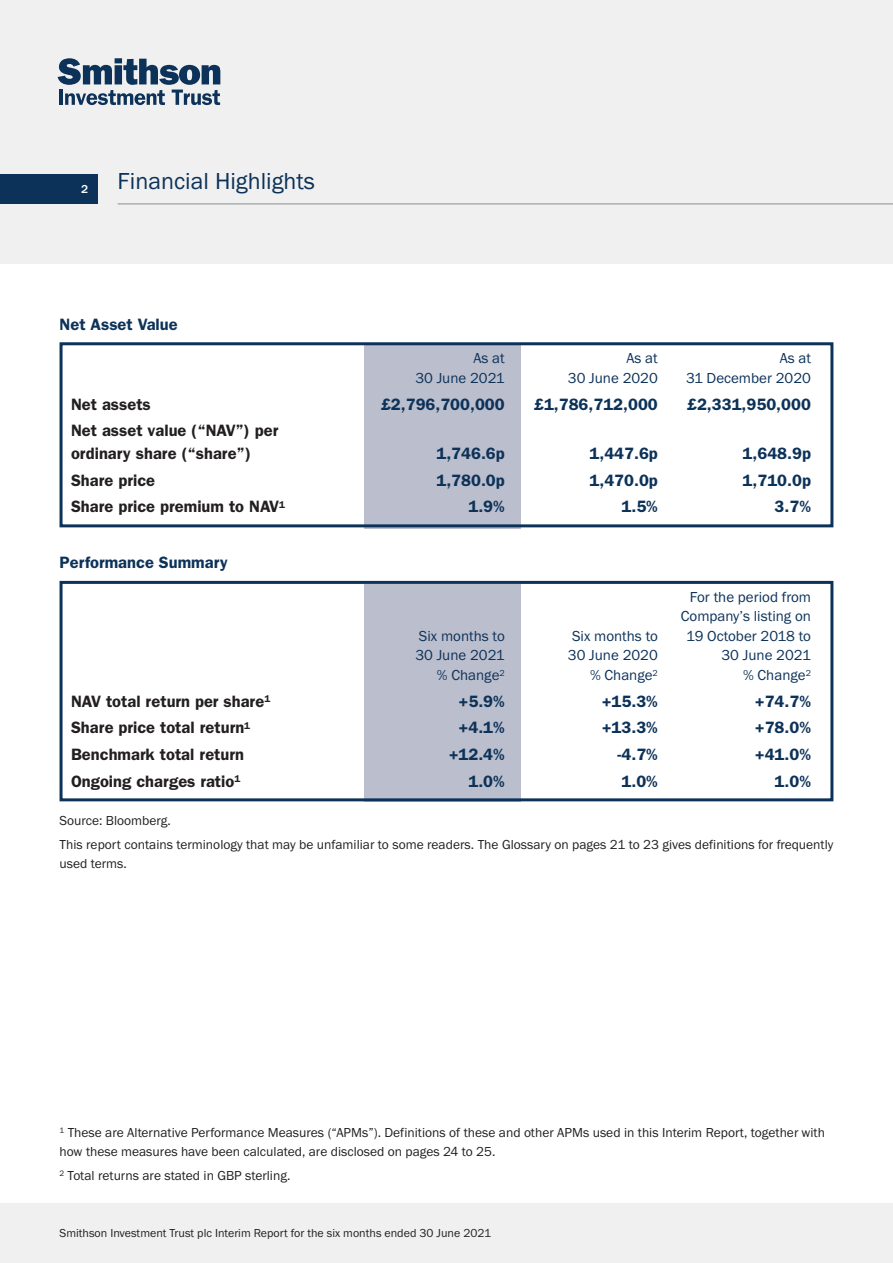
<style>
.page{position:relative;width:893px;height:1263px;background:#fff}
.page>*{position:absolute;margin:0;border:0;box-sizing:border-box;transform-origin:0 0}
.t1{font:24px "Franklin Gothic";color:#0d3259}
.t2{font:600 16.5px "Franklin Gothic";color:#0d3259}
.t3{font:600 16.5px/22.5px "Franklin Gothic";color:#231f20}
.t4{font:15px/19.5px "Franklin Gothic";color:#0d3259;text-align:right}
.t5{font:13.5px/23.7px "Franklin Gothic";color:#231f20}
.t6{font:12px "Franklin Gothic";color:#231f20}
.t7{font:500 12px "Franklin Gothic";color:#fff}
</style>
<div class="page">
<div style="left:364px;top:343px;width:157px;height:185px;background:#bbbecc"></div>
<div style="left:364px;top:584px;width:157px;height:218px;background:#bbbecc"></div>
<div style="left:0;top:1203px;width:893px;height:60px;background:#eff0ef"></div>
<div style="left:0;top:0;width:893px;height:264px;background:#eff0ef"></div>
<div style="left:0;top:174px;width:98px;height:30px;background:#0d3259"></div>
<hr style="left:118px;top:204px;width:775px;height:1px;background:#8b8c8e">
<svg style="left:58px;top:58px;width:162px;height:47px"></svg>
<div style="left:60px;top:342px;width:773px;height:185px;border:3px solid #0d3259"></div>
<div style="left:60px;top:581px;width:773px;height:220px;border:3px solid #0d3259"></div>
<p class="t7" style="left:81px;top:182px;width:9px">2</p>
<h1 class="t1" style="left:118px;top:173px;width:199px">Financial Highlights</h1>
<p class="t2" style="left:60px;top:318px;width:120px">Net Asset Value</p>
<p class="t4" style="left:473px;top:350px;width:33px">As at</p>
<p class="t4" style="left:627px;top:350px;width:33px">As at</p>
<p class="t4" style="left:780px;top:350px;width:33px">As at</p>
<p class="t4" style="left:415px;top:369px;width:91px">30 June 2021</p>
<p class="t4" style="left:568px;top:369px;width:91px">30 June 2020</p>
<p class="t4" style="left:686px;top:369px;width:126px">31 December 2020</p>
<p class="t3" style="left:71px;top:394px;width:81px">Net assets</p>
<p class="t2" style="left:381px;top:398px;width:125px">£2,796,700,000</p>
<p class="t2" style="left:534px;top:398px;width:125px">£1,786,712,000</p>
<p class="t2" style="left:687px;top:398px;width:125px">£2,331,950,000</p>
<p class="t3" style="left:71px;top:421px;width:209px">Net asset value (“NAV”) per ordinary share (“share”)</p>
<p class="t2" style="left:436px;top:447px;width:70px">1,746.6p</p>
<p class="t2" style="left:589px;top:447px;width:70px">1,447.6p</p>
<p class="t2" style="left:743px;top:447px;width:70px">1,648.9p</p>
<p class="t3" style="left:71px;top:470px;width:86px">Share price</p>
<p class="t2" style="left:436px;top:474px;width:70px">1,780.0p</p>
<p class="t2" style="left:589px;top:474px;width:70px">1,470.0p</p>
<p class="t2" style="left:743px;top:474px;width:70px">1,710.0p</p>
<p class="t3" style="left:71px;top:497px;width:216px">Share price premium to NAV<sup>1</sup></p>
<p class="t2" style="left:468px;top:501px;width:38px">1.9%</p>
<p class="t2" style="left:622px;top:501px;width:38px">1.5%</p>
<p class="t2" style="left:775px;top:501px;width:38px">3.7%</p>
<p class="t2" style="left:60px;top:557px;width:170px">Performance Summary</p>
<p class="t4" style="left:681px;top:588px;width:132px">For the period from<br>Company’s listing on</p>
<p class="t4" style="left:419px;top:627px;width:87px">Six months to</p>
<p class="t4" style="left:572px;top:627px;width:87px">Six months to</p>
<p class="t4" style="left:686px;top:627px;width:126px">19 October 2018 to</p>
<p class="t4" style="left:415px;top:647px;width:91px">30 June 2021</p>
<p class="t4" style="left:568px;top:647px;width:91px">30 June 2020</p>
<p class="t4" style="left:721px;top:647px;width:91px">30 June 2021</p>
<p class="t4" style="left:437px;top:666px;width:69px">% Change<sup>2</sup></p>
<p class="t4" style="left:590px;top:666px;width:69px">% Change<sup>2</sup></p>
<p class="t4" style="left:743px;top:666px;width:69px">% Change<sup>2</sup></p>
<p class="t3" style="left:71px;top:691px;width:201px">NAV total return per share<sup>1</sup></p>
<p class="t2" style="left:459px;top:695px;width:48px">+5.9%</p>
<p class="t2" style="left:602px;top:695px;width:58px">+15.3%</p>
<p class="t2" style="left:755px;top:695px;width:58px">+74.7%</p>
<p class="t3" style="left:71px;top:718px;width:181px">Share price total return<sup>1</sup></p>
<p class="t2" style="left:459px;top:722px;width:48px">+4.1%</p>
<p class="t2" style="left:602px;top:722px;width:58px">+13.3%</p>
<p class="t2" style="left:755px;top:722px;width:58px">+78.0%</p>
<p class="t3" style="left:71px;top:745px;width:174px">Benchmark total return</p>
<p class="t2" style="left:449px;top:749px;width:58px">+12.4%</p>
<p class="t2" style="left:618px;top:749px;width:42px">-4.7%</p>
<p class="t2" style="left:755px;top:749px;width:58px">+41.0%</p>
<p class="t3" style="left:71px;top:771px;width:171px">Ongoing charges ratio<sup>1</sup></p>
<p class="t2" style="left:468px;top:775px;width:38px">1.0%</p>
<p class="t2" style="left:622px;top:775px;width:38px">1.0%</p>
<p class="t2" style="left:775px;top:775px;width:38px">1.0%</p>
<p class="t5" style="left:60px;top:810px;width:775px">Source: Bloomberg.<br>This report contains terminology that may be unfamiliar to some readers. The Glossary on pages 21 to 23 gives definitions for frequently</p>
<p class="t5" style="left:60px;top:853px;width:69px">used terms.</p>
<p class="t5" style="left:60px;top:1124px;width:767px;line-height:19.5px"><sup>1</sup> These are Alternative Performance Measures (“APMs”). Definitions of these and other APMs used in this Interim Report, together with how these measures have been calculated, are disclosed on pages 24 to 25.</p>
<p class="t5" style="left:60px;top:1165px;width:232px"><sup>2</sup> Total returns are stated in GBP sterling.</p>
<p class="t6" style="left:60px;top:1229px;width:433px">Smithson Investment Trust plc Interim Report for the six months ended 30 June 2021</p>
</div>
